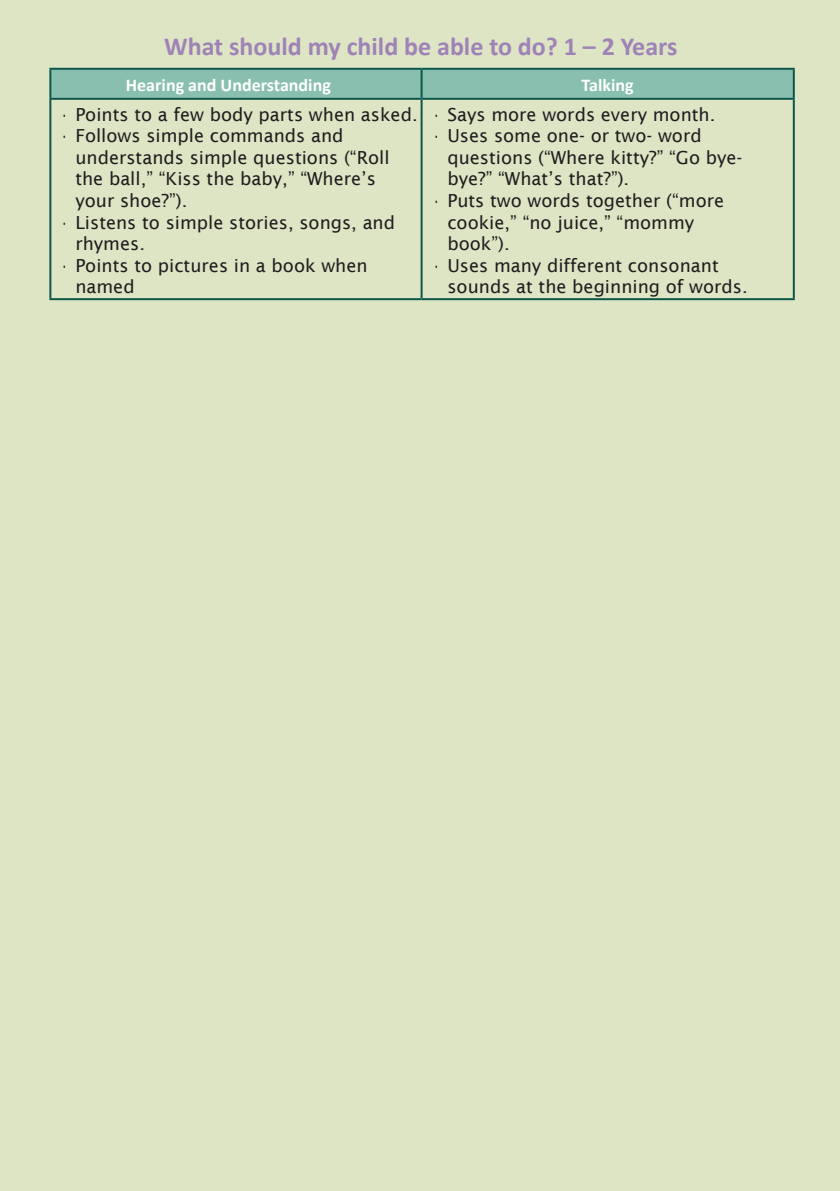
<style>
.page{position:relative;width:840px;height:1191px;background:#fff}
.page>*{position:absolute;margin:0;border:0;box-sizing:border-box;transform-origin:0 0}
.t1{font:700 26px "Calibri";color:#9f83b7}
.t2{font:18px/21.6px "Lucida Sans";color:#201d1e;scale:.57 1}
.t3{font:700 18px "Calibri";color:#fff}
</style>
<div class="page">
<div style="left:0;top:0;width:839px;height:1191px;background:#dde5c5"></div>
<div style="left:51px;top:70px;width:741px;height:28px;background:#88bfaf"></div>
<hr style="left:49px;top:68px;width:372px;height:2px;background:#0d564a">
<hr style="left:49px;top:70px;width:2px;height:28px;background:#0d564a">
<hr style="left:421px;top:68px;width:373px;height:2px;background:#0d564a">
<hr style="left:420px;top:70px;width:2px;height:28px;background:#0d564a">
<hr style="left:792px;top:70px;width:2px;height:28px;background:#0d564a">
<hr style="left:49px;top:98px;width:372px;height:2px;background:#0d564a">
<hr style="left:49px;top:100px;width:2px;height:198px;background:#0d564a">
<hr style="left:421px;top:98px;width:373px;height:2px;background:#0d564a">
<hr style="left:420px;top:100px;width:2px;height:198px;background:#0d564a">
<hr style="left:792px;top:100px;width:2px;height:198px;background:#0d564a">
<hr style="left:49px;top:298px;width:372px;height:2px;background:#0d564a">
<hr style="left:421px;top:298px;width:373px;height:2px;background:#0d564a">
<h1 class="t1" style="left:164px;top:30px;width:514px">What should my child be able to do? 1 – 2 Years</h1>
<p class="t3" style="left:126px;top:73px;width:206px">Hearing and Understanding</p>
<p class="t3" style="left:581px;top:73px;width:54px">Talking</p>
<p class="t2" style="left:61px;top:103px;width:626px">• Points to a few body parts when asked.</p>
<p class="t2" style="left:75px;top:125px;width:552px;text-indent:-14px">• Follows simple commands and understands simple questions (“Roll the ball,” “Kiss the baby,” “Where’s your shoe?”).</p>
<p class="t2" style="left:75px;top:211px;width:562px;text-indent:-14px">• Listens to simple stories, songs, and rhymes.</p>
<p class="t2" style="left:75px;top:255px;width:514px;text-indent:-14px">• Points to pictures in a book when named</p>
<p class="t2" style="left:433px;top:103px;width:496px">• Says more words every month.</p>
<p class="t2" style="left:447px;top:125px;width:518px;text-indent:-14px">• Uses some one- or two- word questions (“Where kitty?” “Go bye&shy;bye?” “What’s that?”).</p>
<p class="t2" style="left:447px;top:190px;width:486px;text-indent:-14px">• Puts two words together (“more cookie,” “no juice,” “mommy book”).</p>
<p class="t2" style="left:447px;top:255px;width:528px;text-indent:-14px">• Uses many different consonant sounds at the beginning of words.</p>
</div>
